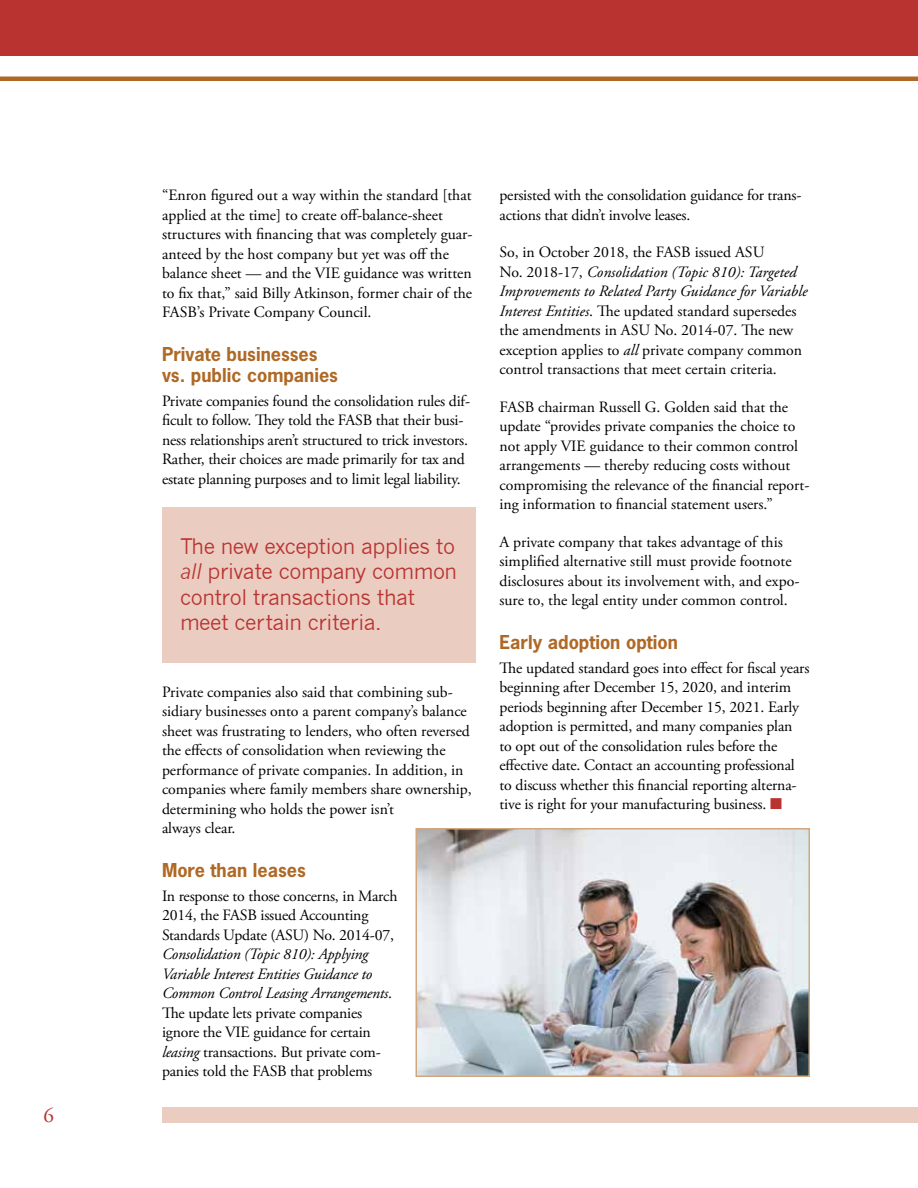
<style>
.page{position:relative;width:918px;height:1188px;background:#fff}
.page>*{position:absolute;margin:0;border:0;box-sizing:border-box;transform-origin:0 0}
.t1{font:21px/25.2px "News Gothic";letter-spacing:-.02em;color:#b93331}
.t2{font:21px "Adobe Garamond Pro";color:#b93331}
.t3{font:700 18px/21px "News Gothic Std";color:#af6926}
.t4{font:15.75px/19.5px "Adobe Garamond Pro";color:#000}
.s1{font-style:italic}
.s2{color:#b93331}
</style>
<div class="page">
<div style="left:0;top:0;width:918px;height:56px;background:#b93331"></div>
<div style="left:0;top:76px;width:918px;height:5px;background:#af6926"></div>
<div style="left:162px;top:1107px;width:756px;height:16px;background:#ebccc1"></div>
<img style="left:419px;top:831px;width:388px;height:243px">
<div style="left:416px;top:828px;width:394px;height:249px;border:2px solid #d1a77e"></div>
<div style="left:162px;top:507px;width:314px;height:156px;background:#ebccc1"></div>
<h1 class="t2" style="left:44px;top:1103px;width:12px">6</h1>
<p class="t4" style="left:162px;top:186px;width:312px">“Enron figured out a way within the standard [that applied at the time] to create off-balance-sheet structures with financing that was completely guar&shy;anteed by the host company but yet was off the balance sheet — and the VIE guidance was written to fix that,” said Billy Atkinson, former chair of the FASB’s Private Company Council.</p>
<p class="t3" style="left:162px;top:343px;width:178px">Private businesses vs. public companies</p>
<p class="t4" style="left:162px;top:392px;width:310px">Private companies found the consolidation rules dif&shy;ficult to follow. They told the FASB that their busi&shy;ness relationships aren’t structured to trick investors.<br>Rather, their choices are made primarily for tax and estate planning purposes and to limit legal liability.</p>
<h1 class="t1" style="left:180px;top:534px;width:279px">The new exception applies to <span class="s1">all</span> private company common control transactions that meet certain criteria.</h1>
<p class="t4" style="left:162px;top:683px;width:311px">Private companies also said that combining sub&shy;sidiary businesses onto a parent company’s balance sheet was frustrating to lenders, who often reversed the effects of consolidation when reviewing the performance of private companies. In addition, in companies where family members share ownership, determining who holds the power isn’t<br>always clear.</p>
<p class="t3" style="left:162px;top:859px;width:145px">More than leases</p>
<p class="t4" style="left:162px;top:887px;width:237px">In response to those concerns, in March<br>2014, the FASB issued Accounting<br>Standards Update (ASU) No. 2014-07,</p>
<p class="t4" style="left:162px;top:945px;width:232px"><span class="s1">Consolidation (Topic 810): Applying Variable Interest Entities Guidance to Common Control Leasing Arrangements</span>.<br>The update lets private companies ignore the VIE guidance for certain <span class="s1">leasing</span> transactions. But private com&shy;panies told the FASB that problems</p>
<p class="t4" style="left:500px;top:186px;width:304px">persisted with the consolidation guidance for trans&shy;actions that didn’t involve leases.</p>
<p class="t4" style="left:500px;top:243px;width:310px">So, in October 2018, the FASB issued ASU<br>No. 2018-17, <span class="s1">Consolidation (Topic 810): Targeted Improvements to Related Party Guidance for Variable Interest Entities</span>. The updated standard supersedes the amendments in ASU No. 2014-07. The new exception applies to <span class="s1">all</span> private company common control transactions that meet certain criteria.</p>
<p class="t4" style="left:500px;top:398px;width:311px">FASB chairman Russell G. Golden said that the update “provides private companies the choice to not apply VIE guidance to their common control arrangements — thereby reducing costs without compromising the relevance of the financial report&shy;ing information to financial statement users.”</p>
<p class="t4" style="left:500px;top:533px;width:301px">A private company that takes advantage of this simplified alternative still must provide footnote disclosures about its involvement with, and expo&shy;sure to, the legal entity under common control.</p>
<p class="t3" style="left:500px;top:631px;width:180px">Early adoption option</p>
<p class="t4" style="left:500px;top:659px;width:311px">The updated standard goes into effect for fiscal years beginning after December 15, 2020, and interim periods beginning after December 15, 2021. Early adoption is permitted, and many companies plan<br>to opt out of the consolidation rules before the effective date. Contact an accounting professional to discuss whether this financial reporting alterna&shy;tive is right for your manufacturing business. <span class="s2">■</span></p>
</div>
